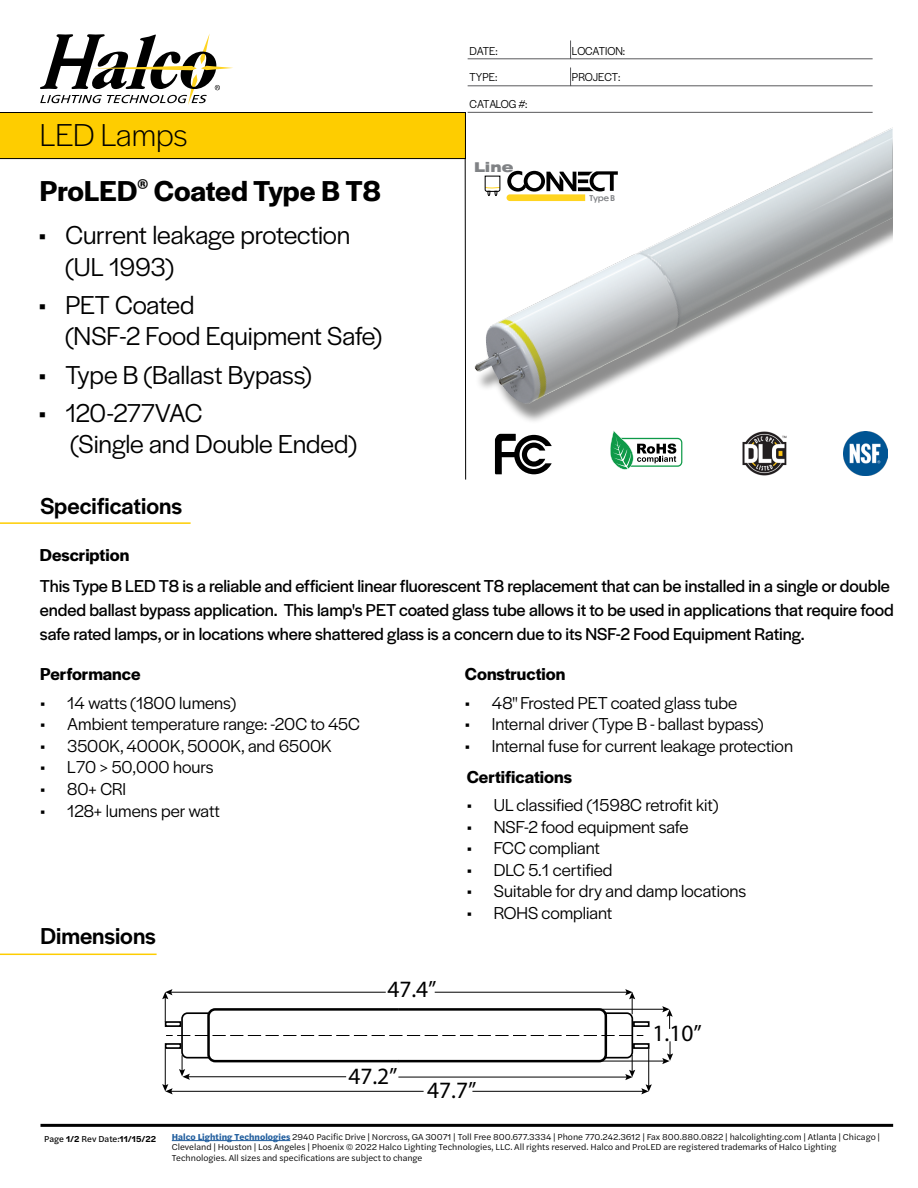
<style>
.page{position:relative;width:918px;height:1188px;background:#fff}
.page>*{position:absolute;margin:0;border:0;box-sizing:border-box;transform-origin:0 0}
.t1{font:300 33px "Halyard Display";letter-spacing:-.005em;color:#000}
.t2{font:600 30px "Halyard Display";color:#000}
.t3{font:27px/31.5px "Halyard Display";letter-spacing:-.005em;color:#000}
.t4{font:500 24px "Halyard Display";color:#000}
.t5{font:23.4px "Myriad Pro";color:#000}
.t6{font:18px "Halyard Display";color:#000}
.Bullets_Side{font:18px/24px "Halyard Display";letter-spacing:-.005em;color:#000}
.t7{font:600 18px "Halyard Display";color:#000}
.t8{font:900 expanded 13.5px "Swiss 721 BT";color:#808285}
.t9{font:12px "Halyard Display";color:#000;scale:.95 1}
.t10{font:12px "Halyard Display";letter-spacing:-.02em;color:#000;scale:.95 1}
.t11{font:9px/10.8px "Halyard Text";color:#000}
.t12{font:9px "Halyard Text";color:#000}
.t13{font:500 7.8px "Dunbar Tall";color:#808285}
.s1{font-weight:600}
.s2{font-weight:700;color:#215e9e}
</style>
<div class="page">
<svg style="left:0;top:112px;width:466px;height:368px"></svg>
<svg style="left:40px;top:34px;width:193px;height:71px"></svg>
<img style="left:743px;top:431px;width:44px;height:44px">
<img style="left:844px;top:431px;width:44px;height:44px">
<svg style="left:610px;top:430px;width:72px;height:40px"></svg>
<hr style="left:0;top:522px;width:191px;height:2px;background:#fecd00">
<hr style="left:0;top:954px;width:157px;height:1px;background:#fecd00">
<hr style="left:601px;top:1009px;width:64px;height:1px;background:#000">
<hr style="left:601px;top:1061px;width:64px;height:1px;background:#000">
<svg style="left:662px;top:1041px;width:11px;height:23px"></svg>
<svg style="left:162px;top:989px;width:490px;height:105px"></svg>
<svg style="left:662px;top:1006px;width:11px;height:23px"></svg>
<hr style="left:172px;top:1140px;width:118px;height:1px;background:#215e9e">
<hr style="left:40px;top:1124px;width:853px;height:3px;background:#000">
<svg style="left:495px;top:434px;width:57px;height:40px"></svg>
<hr style="left:468px;top:59px;width:405px;height:1px;background:#59595c">
<svg style="left:570px;top:41px;width:1px;height:18px"></svg>
<hr style="left:468px;top:86px;width:405px;height:1px;background:#59595c">
<svg style="left:570px;top:68px;width:1px;height:18px"></svg>
<hr style="left:468px;top:112px;width:405px;height:1px;background:#59595c">
<div style="left:475px;top:122px;width:418px;height:302px;background:#000;opacity:.45"></div>
<img style="left:475px;top:135px;width:401px;height:269px">
<div style="left:467px;top:156px;width:154px;height:48px;background:#fff"></div>
<svg style="left:484px;top:175px;width:17px;height:21px"></svg>
<svg style="left:507px;top:171px;width:111px;height:30px"></svg>
<p class="t1" style="left:40px;top:112px;width:149px">LED Lamps</p>
<p class="t2" style="left:40px;top:170px;width:342px">ProLED<sup>®</sup> Coated Type B T8</p>
<p class="t3" style="left:65px;top:218px;width:286px;text-indent:-27px">• Current leakage protection (UL 1993)</p>
<p class="t3" style="left:65px;top:288px;width:318px;text-indent:-27px">• PET Coated<br>(NSF-2 Food Equipment Safe)</p>
<p class="t3" style="left:38px;top:357px;width:275px">• Type B (Ballast Bypass)</p>
<p class="t3" style="left:71px;top:396px;width:288px;text-indent:-32px">• 120-277VAC<br>(Single and Double Ended)</p>
<p class="t9" style="left:470px;top:42px;width:31px">DATE:</p>
<p class="t9" style="left:572px;top:42px;width:58px">LOCATION:</p>
<p class="t9" style="left:470px;top:69px;width:31px">TYPE:</p>
<p class="t9" style="left:572px;top:69px;width:53px">PROJECT:</p>
<p class="t10" style="left:470px;top:95px;width:63px">CATALOG #:</p>
<p class="t8" style="left:474px;top:159px;width:41px">Line</p>
<p class="t13" style="left:590px;top:192px;width:27px">Type B</p>
<p class="t4" style="left:40px;top:489px;width:143px">Specifications</p>
<p class="t7" style="left:40px;top:543px;width:91px">Description</p>
<p class="Bullets_Side" style="left:40px;top:573px;width:855px">This Type B LED T8 is a reliable and efficient linear fluorescent T8 replacement that can be installed in a single or double ended ballast bypass application. This lamp's PET coated glass tube allows it to be used in applications that require food safe rated lamps, or in locations where shattered glass is a concern due to its NSF-2 Food Equipment Rating.</p>
<p class="t7" style="left:465px;top:661px;width:102px">Construction</p>
<p class="t6" style="left:465px;top:690px;width:274px">• 48" Frosted PET coated glass tube</p>
<p class="t6" style="left:465px;top:712px;width:300px">• Internal driver (Type B - ballast bypass)</p>
<p class="t6" style="left:465px;top:733px;width:330px">• Internal fuse for current leakage protection</p>
<p class="t7" style="left:40px;top:661px;width:102px">Performance</p>
<p class="t6" style="left:40px;top:690px;width:197px">• 14 watts (1800 lumens)</p>
<p class="t6" style="left:40px;top:712px;width:321px">• Ambient temperature range: -20C to 45C</p>
<p class="t6" style="left:40px;top:733px;width:293px">• 3500K, 4000K, 5000K, and 6500K</p>
<p class="t6" style="left:40px;top:755px;width:175px">• L70 &gt; 50,000 hours</p>
<p class="t6" style="left:40px;top:776px;width:87px">• 80+ CRI</p>
<p class="t6" style="left:40px;top:798px;width:181px">• 128+ lumens per watt</p>
<p class="t7" style="left:467px;top:764px;width:107px">Certifications</p>
<p class="t6" style="left:467px;top:792px;width:253px">• UL classified (1598C retrofit kit)</p>
<p class="t6" style="left:467px;top:814px;width:223px">• NSF-2 food equipment safe</p>
<p class="t6" style="left:467px;top:836px;width:135px">• FCC compliant</p>
<p class="t6" style="left:467px;top:857px;width:147px">• DLC 5.1 certified</p>
<p class="t6" style="left:467px;top:879px;width:281px">• Suitable for dry and damp locations</p>
<p class="t6" style="left:467px;top:900px;width:147px">• ROHS compliant</p>
<p class="t4" style="left:40px;top:919px;width:117px">Dimensions</p>
<p class="t5" style="left:387px;top:974px;width:51px">47.4”</p>
<p class="t5" style="left:348px;top:1062px;width:51px">47.2”</p>
<p class="t5" style="left:427px;top:1075px;width:51px">47.7”</p>
<p class="t5" style="left:652px;top:1019px;width:51px">1.10”</p>
<p class="t12" style="left:44px;top:1132px;width:113px">Page <span class="s1">1/2</span> Rev Date:<span class="s1">11/15/22</span></p>
<p class="t11" style="left:172px;top:1131px;width:710px"><span class="s2">Halco Lighting Technologies</span> 2940 Pacific Drive | Norcross, GA 30071 | Toll Free 800.677.3334 | Phone 770.242.3612 | Fax 800.880.0822 | halcolighting.com | Atlanta | Chicago |<br>Cleveland | Houston | Los Angeles | Phoenix © 2022 Halco Lighting Technologies, LLC. All rights reserved. Halco and ProLED are registered trademarks of Halco Lighting<br>Technologies. All sizes and specifications are subject to change</p>
</div>
